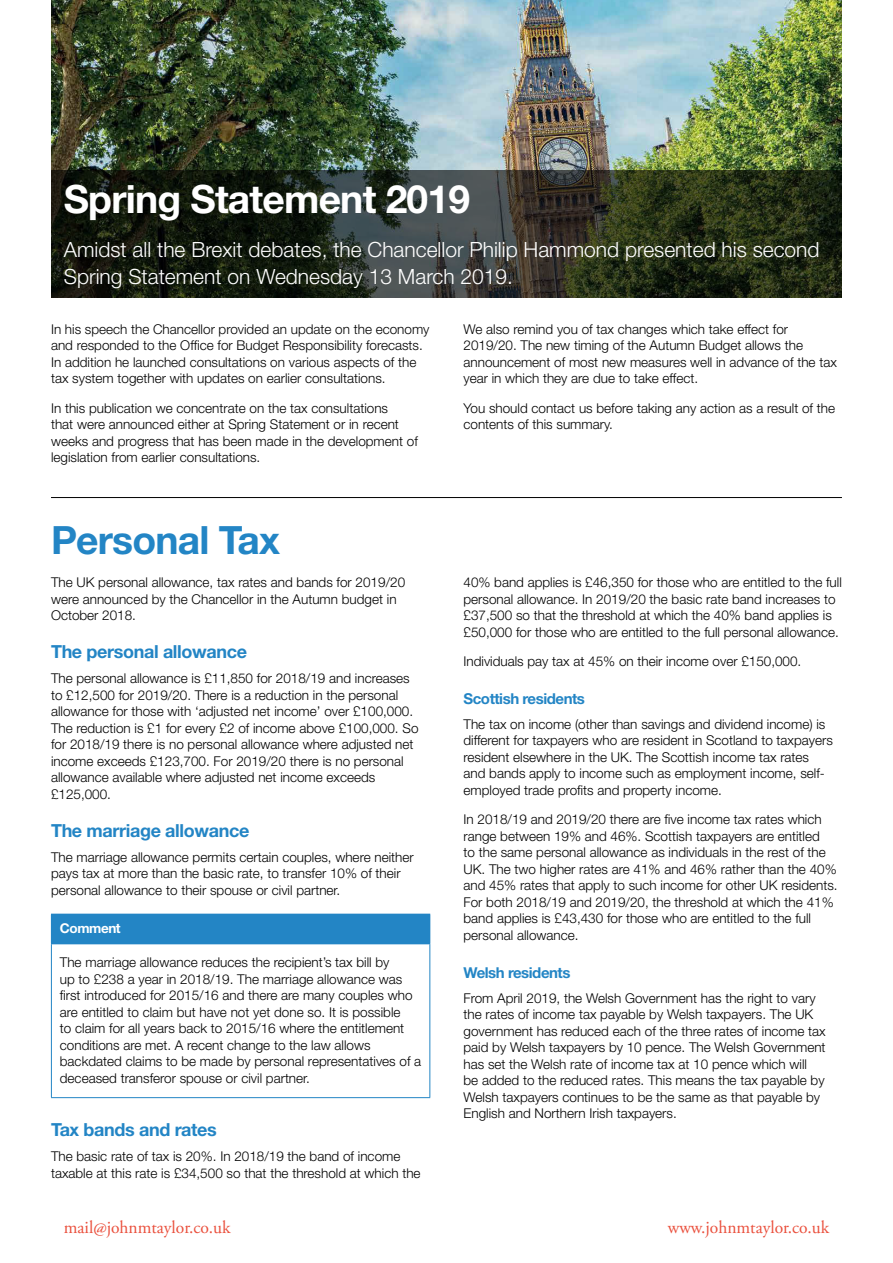
<style>
.page{position:relative;width:893px;height:1263px;background:#fff}
.page>*{position:absolute;margin:0;border:0;box-sizing:border-box;transform-origin:0 0}
.t1{font:700 39px "Helvetica Neue";letter-spacing:-.02em;color:#fff}
.t2{font:700 39px "Helvetica Neue";letter-spacing:-.02em;color:#2385c5}
.t3{font:300 21px/27px "Helvetica Neue";color:#fff}
.t4{font:700 18px "Helvetica Neue";letter-spacing:-.02em;color:#2385c5}
.brf_Subhead{font:18px "Adobe Garamond Pro";color:#ea503d}
.t5{font:700 15px "Helvetica Neue";letter-spacing:-.03em;color:#2385c5}
.t6{font:300 13.5px/16.5px "Helvetica Neue";color:#000}
.t7{font:700 13.5px "Helvetica Neue";letter-spacing:-.03em;color:#fff}
</style>
<div class="page">
<img style="left:51px;top:0;width:791px;height:170px">
<svg style="left:51px;top:170px;width:791px;height:128px;background:#252c1f"></svg>
<hr style="left:51px;top:497px;width:791px;height:1px;background:#000">
<div style="left:51px;top:914px;width:379px;height:30px;background:#2385c5"></div>
<hr style="left:51px;top:944px;width:1px;height:153px;background:#2385c5">
<hr style="left:429px;top:944px;width:1px;height:153px;background:#2385c5">
<hr style="left:51px;top:1097px;width:379px;height:1px;background:#2385c5">
<h1 class="t1" style="left:64px;top:175px;width:408px">Spring Statement 2019</h1>
<h2 class="t3" style="left:64px;top:236px;width:757px">Amidst all the Brexit debates, the Chancellor Philip Hammond presented his second<br>Spring Statement on Wednesday 13 March 2019.</h2>
<p class="t6" style="left:51px;top:320px;width:380px">In his speech the Chancellor provided an update on the economy and responded to the Office for Budget Responsibility forecasts.<br>In addition he launched consultations on various aspects of the tax system together with updates on earlier consultations.</p>
<p class="t6" style="left:51px;top:399px;width:368px">In this publication we concentrate on the tax consultations<br>that were announced either at Spring Statement or in recent weeks and progress that has been made in the development of legislation from earlier consultations.</p>
<p class="t6" style="left:463px;top:320px;width:375px">We also remind you of tax changes which take effect for 2019/20. The new timing of the Autumn Budget allows the announcement of most new measures well in advance of the tax year in which they are due to take effect.</p>
<p class="t6" style="left:463px;top:399px;width:373px">You should contact us before taking any action as a result of the contents of this summary.</p>
<h1 class="t2" style="left:51px;top:515px;width:231px">Personal Tax</h1>
<p class="t6" style="left:51px;top:574px;width:356px">The UK personal allowance, tax rates and bands for 2019/20 were announced by the Chancellor in the Autumn budget in<br>October 2018.</p>
<h3 class="t4" style="left:51px;top:640px;width:198px">The personal allowance</h3>
<p class="t6" style="left:51px;top:670px;width:369px">The personal allowance is £11,850 for 2018/19 and increases to £12,500 for 2019/20. There is a reduction in the personal allowance for those with ‘adjusted net income’ over £100,000.<br>The reduction is £1 for every £2 of income above £100,000. So for 2018/19 there is no personal allowance where adjusted net income exceeds £123,700. For 2019/20 there is no personal allowance available where adjusted net income exceeds £125,000.</p>
<h3 class="t4" style="left:51px;top:819px;width:200px">The marriage allowance</h3>
<p class="t6" style="left:51px;top:848px;width:364px">The marriage allowance permits certain couples, where neither pays tax at more than the basic rate, to transfer 10% of their personal allowance to their spouse or civil partner.</p>
<p class="t7" style="left:60px;top:920px;width:62px">Comment</p>
<p class="t6" style="left:60px;top:954px;width:363px">The marriage allowance reduces the recipient’s tax bill by<br>up to £238 a year in 2018/19. The marriage allowance was first introduced for 2015/16 and there are many couples who are entitled to claim but have not yet done so. It is possible<br>to claim for all years back to 2015/16 where the entitlement conditions are met. A recent change to the law allows backdated claims to be made by personal representatives of a deceased transferor spouse or civil partner.</p>
<h3 class="t4" style="left:51px;top:1118px;width:167px">Tax bands and rates</h3>
<p class="t6" style="left:51px;top:1148px;width:371px">The basic rate of tax is 20%. In 2018/19 the band of income taxable at this rate is £34,500 so that the threshold at which the</p>
<p class="t6" style="left:463px;top:574px;width:380px">40% band applies is £46,350 for those who are entitled to the full personal allowance. In 2019/20 the basic rate band increases to £37,500 so that the threshold at which the 40% band applies is £50,000 for those who are entitled to the full personal allowance.</p>
<p class="t6" style="left:463px;top:652px;width:339px">Individuals pay tax at 45% on their income over £150,000.</p>
<p class="t5" style="left:463px;top:689px;width:123px">Scottish residents</p>
<p class="t6" style="left:463px;top:715px;width:371px">The tax on income (other than savings and dividend income) is different for taxpayers who are resident in Scotland to taxpayers resident elsewhere in the UK. The Scottish income tax rates and bands apply to income such as employment income, self&shy;employed trade profits and property income.</p>
<p class="t6" style="left:463px;top:811px;width:376px">In 2018/19 and 2019/20 there are five income tax rates which range between 19% and 46%. Scottish taxpayers are entitled<br>to the same personal allowance as individuals in the rest of the UK. The two higher rates are 41% and 46% rather than the 40% and 45% rates that apply to such income for other UK residents.<br>For both 2018/19 and 2019/20, the threshold at which the 41% band applies is £43,430 for those who are entitled to the full personal allowance.</p>
<p class="t5" style="left:463px;top:963px;width:109px">Welsh residents</p>
<p class="t6" style="left:463px;top:989px;width:364px">From April 2019, the Welsh Government has the right to vary the rates of income tax payable by Welsh taxpayers. The UK government has reduced each of the three rates of income tax paid by Welsh taxpayers by 10 pence. The Welsh Government has set the Welsh rate of income tax at 10 pence which will<br>be added to the reduced rates. This means the tax payable by Welsh taxpayers continues to be the same as that payable by English and Northern Irish taxpayers.</p>
<p class="brf_Subhead" style="left:64px;top:1217px;width:168px">mail@johnmtaylor.co.uk</p>
<p class="brf_Subhead" style="left:668px;top:1217px;width:163px">www.johnmtaylor.co.uk</p>
</div>
